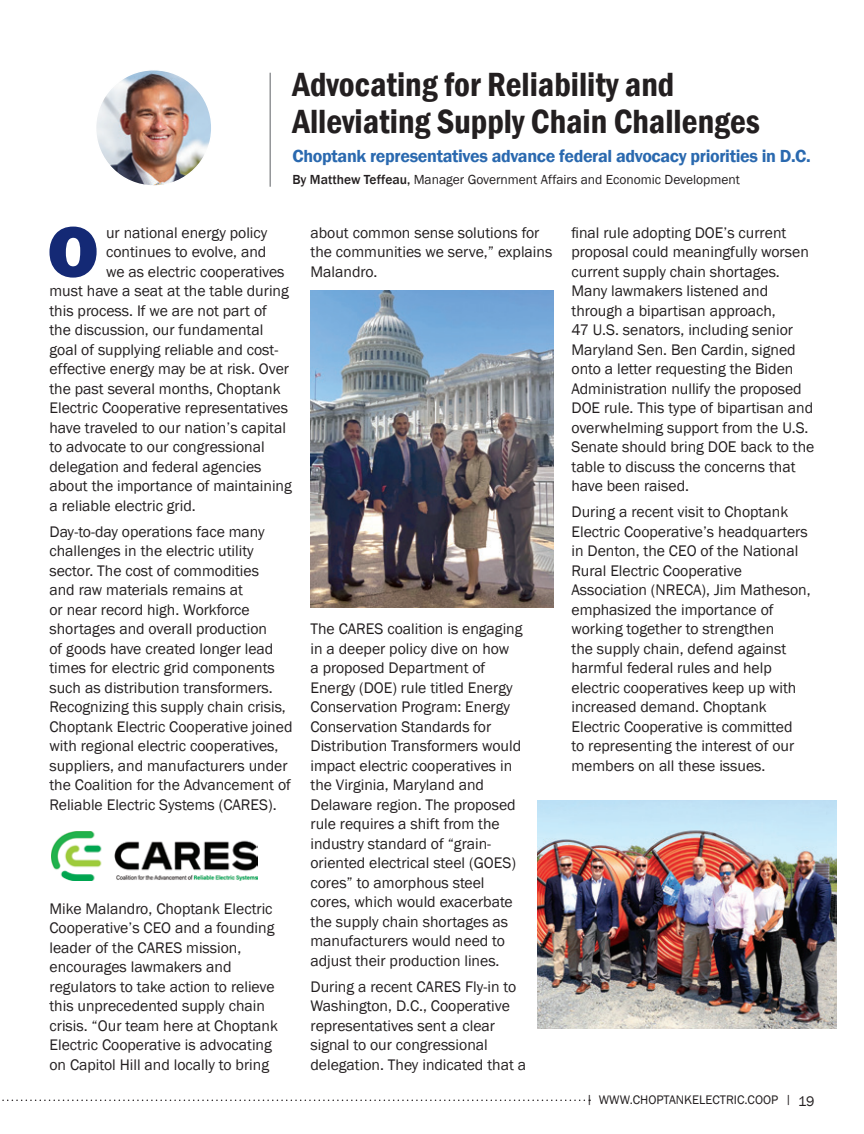
<style>
.page{position:relative;width:864px;height:1134px;background:#fff}
.page>*{position:absolute;margin:0;border:0;box-sizing:border-box;transform-origin:0 0}
.Copy{font:800 74.25px "Franklin Gothic";color:#142975}
.t1{font:600 condensed 34.5px "Franklin Gothic";color:#231f20}
.t2{font:600 18px "Franklin Gothic";letter-spacing:-.02em;color:#2a69af}
.Copy-2{font:15.75px/19.5px "Franklin Gothic";color:#231f20}
.t3{font:13.5px "Franklin Gothic";color:#231f20}
.t4{font:12.75px "Franklin Gothic";color:#231f20}
.s1{font-weight:500}
.s2{font-size:12px}
.s3{font-size:14.25px}
</style>
<div class="page">
<svg style="left:2px;top:1100px;width:588px;height:1px"></svg>
<img style="left:96px;top:70px;width:116px;height:116px;border-radius:58px">
<div style="left:95px;top:69px;width:118px;height:118px;border:2px solid #fff;border-radius:50%"></div>
<hr style="left:269px;top:73px;width:2px;height:114px;background:#939598">
<img style="left:52px;top:831px;width:205px;height:49px">
<img style="left:310px;top:290px;width:244px;height:318px">
<img style="left:537px;top:801px;width:299px;height:227px">
<p class="t1" style="left:292px;top:61px;width:383px">Advocating for Reliability and</p>
<p class="t1" style="left:292px;top:99px;width:469px">Alleviating Supply Chain Challenges</p>
<p class="t2" style="left:292px;top:145px;width:520px">Choptank representatives advance federal advocacy priorities in D.C.</p>
<p class="t3" style="left:292px;top:171px;width:449px"><span class="s1">By Matthew Teffeau,</span> Manager Government Affairs and Economic Development</p>
<p class="Copy" style="left:47px;top:204px;width:53px">O</p>
<p class="Copy-2" style="left:106px;top:223px;width:163px">ur national energy policy</p>
<p class="Copy-2" style="left:106px;top:243px;width:162px">continues to evolve, and</p>
<p class="Copy-2" style="left:106px;top:262px;width:180px">we as electric cooperatives</p>
<p class="Copy-2" style="left:49px;top:282px;width:241px">must have a seat at the table during</p>
<p class="Copy-2" style="left:49px;top:301px;width:219px">this process. If we are not part of</p>
<p class="Copy-2" style="left:49px;top:321px;width:215px">the discussion, our fundamental</p>
<p class="Copy-2" style="left:49px;top:340px;width:230px">goal of supplying reliable and cost-</p>
<p class="Copy-2" style="left:49px;top:360px;width:241px">effective energy may be at risk. Over</p>
<p class="Copy-2" style="left:49px;top:379px;width:233px">the past several months, Choptank</p>
<p class="Copy-2" style="left:49px;top:399px;width:240px">Electric Cooperative representatives</p>
<p class="Copy-2" style="left:49px;top:418px;width:238px">have traveled to our nation’s capital</p>
<p class="Copy-2" style="left:49px;top:438px;width:217px">to advocate to our congressional</p>
<p class="Copy-2" style="left:49px;top:457px;width:214px">delegation and federal agencies</p>
<p class="Copy-2" style="left:49px;top:477px;width:244px">about the importance of maintaining</p>
<p class="Copy-2" style="left:49px;top:496px;width:148px">a reliable electric grid.</p>
<p class="Copy-2" style="left:49px;top:522px;width:245px">Day-to-day operations face many challenges in the electric utility sector. The cost of commodities<br>and raw materials remains at<br>or near record high. Workforce shortages and overall production<br>of goods have created longer lead times for electric grid components such as distribution transformers.<br>Recognizing this supply chain crisis, Choptank Electric Cooperative joined with regional electric cooperatives, suppliers, and manufacturers under the Coalition for the Advancement of Reliable Electric Systems (CARES).</p>
<p class="Copy-2" style="left:49px;top:899px;width:230px">Mike Malandro, Choptank Electric Cooperative’s CEO and a founding leader of the CARES mission, encourages lawmakers and regulators to take action to relieve this unprecedented supply chain crisis. “Our team here at Choptank Electric Cooperative is advocating on Capitol Hill and locally to bring</p>
<p class="Copy-2" style="left:310px;top:223px;width:243px">about common sense solutions for the communities we serve,” explains<br>Malandro.</p>
<p class="Copy-2" style="left:310px;top:620px;width:214px">The CARES coalition is engaging in a deeper policy dive on how<br>a proposed Department of<br>Energy (DOE) rule titled Energy<br>Conservation Program: Energy<br>Conservation Standards for<br>Distribution Transformers would impact electric cooperatives in the Virginia, Maryland and<br>Delaware region. The proposed rule requires a shift from the industry standard of “grain&shy;oriented electrical steel (GOES) cores” to amorphous steel cores, which would exacerbate the supply chain shortages as manufacturers would need to adjust their production lines.</p>
<p class="Copy-2" style="left:310px;top:977px;width:217px">During a recent CARES Fly-in to<br>Washington, D.C., Cooperative representatives sent a clear signal to our congressional delegation. They indicated that a</p>
<p class="Copy-2" style="left:572px;top:223px;width:245px">final rule adopting DOE’s current proposal could meaningfully worsen current supply chain shortages.<br>Many lawmakers listened and through a bipartisan approach,<br>47 U.S. senators, including senior Maryland Sen. Ben Cardin, signed onto a letter requesting the Biden Administration nullify the proposed DOE rule. This type of bipartisan and overwhelming support from the U.S.<br>Senate should bring DOE back to the table to discuss the concerns that have been raised.</p>
<p class="Copy-2" style="left:572px;top:503px;width:241px">During a recent visit to Choptank<br>Electric Cooperative’s headquarters in Denton, the CEO of the National<br>Rural Electric Cooperative<br>Association (NRECA), Jim Matheson, emphasized the importance of working together to strengthen<br>the supply chain, defend against harmful federal rules and help electric cooperatives keep up with increased demand. Choptank<br>Electric Cooperative is committed<br>to representing the interest of our members on all these issues.</p>
<p class="t4" style="left:587px;top:1092px;width:230px"><span class="s2">|</span> WWW.CHOPTANKELECTRIC.COOP <span class="s2">|</span> <span class="s3">19</span></p>
</div>
